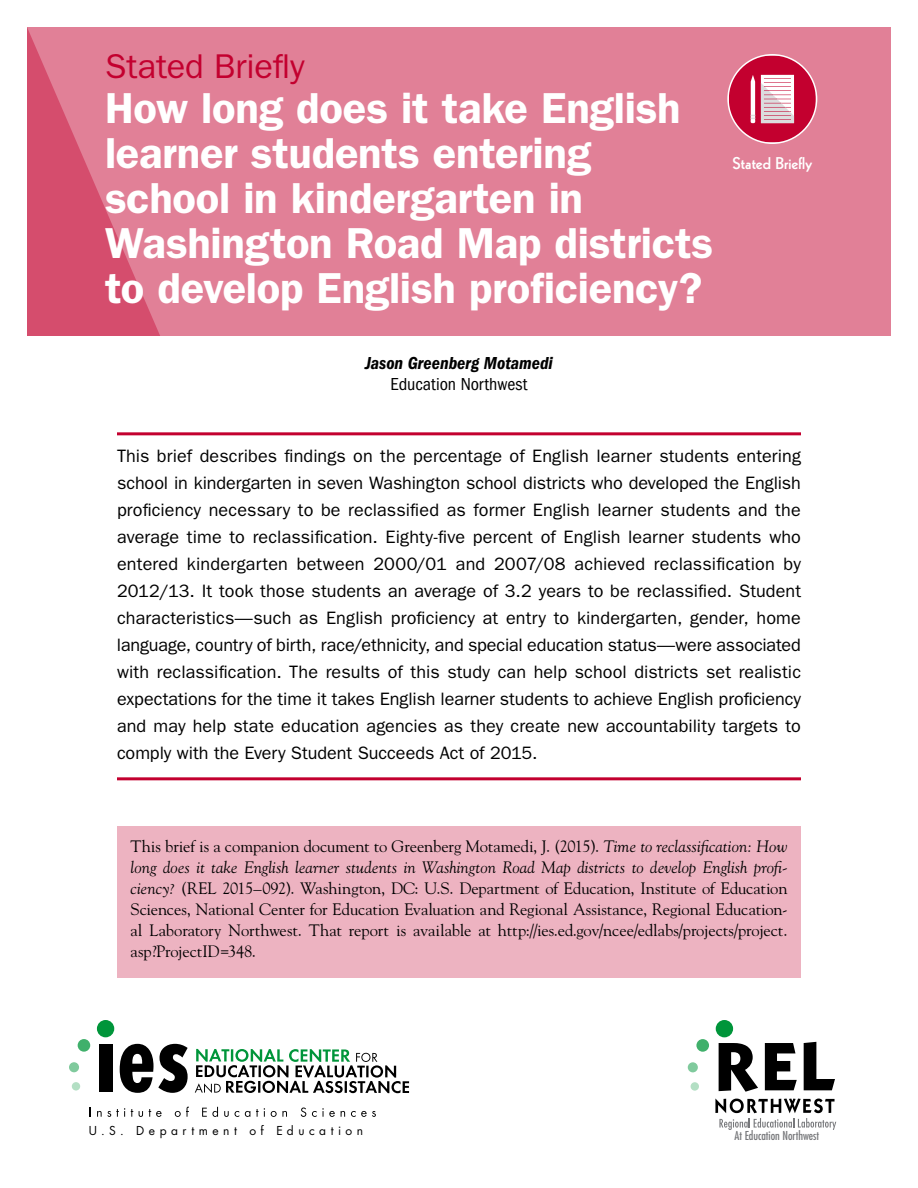
<style>
.page{position:relative;width:918px;height:1188px;background:#fff}
.page>*{position:absolute;margin:0;border:0;box-sizing:border-box;transform-origin:0 0}
.t1{font:600 43.5px/45px "ITC Franklin Gothic Std";letter-spacing:-.005em;color:#fff}
.t2{font:34.5px "ITC Franklin Gothic Std";letter-spacing:-.005em;color:#c3002f}
.t3{font:18px/27px "ITC Franklin Gothic Std";color:#000;text-align:justify}
.t4{font:18px "ITC Franklin Gothic Std Dm Cd It";color:#000}
.t5{font:condensed 18px "ITC Franklin Gothic Std";color:#000}
.t6{font:16.5px/21px "Goudy Std";letter-spacing:-.01em;color:#000;text-align:justify}
.t7{font:800 16.5px "Kabel LT Std";letter-spacing:.01em;color:#fff}
.s1{font-style:italic}
</style>
<div class="page">
<div style="left:27px;top:27px;width:864px;height:309px;background:#e18097"></div>
<svg style="left:729px;top:56px;width:87px;height:86px"></svg>
<hr style="left:117px;top:432px;width:684px;height:3px;background:#c3002f">
<hr style="left:117px;top:777px;width:684px;height:3px;background:#c3002f">
<svg style="left:27px;top:27px;width:133px;height:309px"></svg>
<div style="left:117px;top:826px;width:684px;height:152px;background:#edb3c1"></div>
<div style="left:78px;top:1039px;width:12px;height:13px;background:#40b06b;border-radius:50%"></div>
<div style="left:69px;top:1062px;width:10px;height:10px;background:#80ca9d;border-radius:50%"></div>
<div style="left:72px;top:1082px;width:8px;height:9px;background:#b3dfc4;border-radius:50%"></div>
<div style="left:97px;top:1020px;width:17px;height:17px;background:#00953a;border-radius:50%"></div>
<div style="left:99px;top:1045px;width:14px;height:47px;background:#000"></div>
<svg style="left:120px;top:1044px;width:68px;height:49px"></svg>
<svg style="left:195px;top:1049px;width:214px;height:44px"></svg>
<svg style="left:97px;top:1108px;width:28px;height:9px"></svg>
<svg style="left:131px;top:1109px;width:2px;height:8px"></svg>
<svg style="left:139px;top:1111px;width:4px;height:6px"></svg>
<svg style="left:149px;top:1109px;width:13px;height:8px"></svg>
<svg style="left:175px;top:1107px;width:14px;height:10px"></svg>
<svg style="left:202px;top:1107px;width:16px;height:10px"></svg>
<svg style="left:224px;top:1111px;width:5px;height:6px"></svg>
<svg style="left:235px;top:1111px;width:4px;height:6px"></svg>
<svg style="left:245px;top:1111px;width:5px;height:6px"></svg>
<svg style="left:256px;top:1108px;width:9px;height:9px"></svg>
<svg style="left:271px;top:1111px;width:16px;height:6px"></svg>
<svg style="left:301px;top:1108px;width:5px;height:9px"></svg>
<svg style="left:312px;top:1108px;width:23px;height:9px"></svg>
<svg style="left:341px;top:1111px;width:4px;height:6px"></svg>
<svg style="left:351px;top:1111px;width:25px;height:6px"></svg>
<svg style="left:719px;top:1043px;width:39px;height:49px"></svg>
<svg style="left:765px;top:1043px;width:32px;height:47px"></svg>
<svg style="left:804px;top:1042px;width:31px;height:48px"></svg>
<div style="left:696px;top:1039px;width:13px;height:13px;background:#40b06b;border-radius:50%"></div>
<div style="left:688px;top:1062px;width:10px;height:10px;background:#80ca9d;border-radius:50%"></div>
<div style="left:691px;top:1082px;width:8px;height:9px;background:#b3dfc4;border-radius:50%"></div>
<div style="left:716px;top:1020px;width:17px;height:17px;background:#00953a;border-radius:50%"></div>
<svg style="left:715px;top:1098px;width:121px;height:32px"></svg>
<p class="t2" style="left:105px;top:46px;width:201px">Stated Briefly</p>
<h1 class="t1" style="left:105px;top:85px;width:610px">How long does it take English learner students entering school in kindergarten in<br>Washington Road Map districts to develop English proficiency?</h1>
<p class="t4" style="left:365px;top:353px;width:189px">Jason Greenberg Motamedi</p>
<p class="t5" style="left:391px;top:374px;width:138px">Education Northwest</p>
<p class="t7" style="left:733px;top:154px;width:81px">Stated Briefly</p>
<p class="t3" style="left:117px;top:443px;width:686px">This brief describes findings on the percentage of English learner students entering school in kindergarten in seven Washington school districts who developed the English proficiency necessary to be reclassified as former English learner students and the average time to reclassification. Eighty-five percent of English learner students who entered kindergarten between 2000/01 and 2007/08 achieved reclassification by 2012/13. It took those students an average of 3.2 years to be reclassified. Student characteristics—such as English proficiency at entry to kindergarten, gender, home language, country of birth, race/ethnicity, and special education status—were associated with reclassification. The results of this study can help school districts set realistic expectations for the time it takes English learner students to achieve English proficiency and may help state education agencies as they create new accountability targets to comply with the Every Student Succeeds Act of 2015.</p>
<p class="t6" style="left:130px;top:836px;width:659px">This brief is a companion document to Greenberg Motamedi, J. (2015). <span class="s1">Time to reclassification: How long does it take English learner students in Washington Road Map districts to develop English profi&shy;ciency?</span> (REL 2015–092). Washington, DC: U.S. Department of Education, Institute of Education Sciences, National Center for Education Evaluation and Regional Assistance, Regional Education&shy;al Laboratory Northwest. That report is available at http://ies.ed.gov/ncee/edlabs/projects/project. asp?ProjectID=348.</p>
</div>
